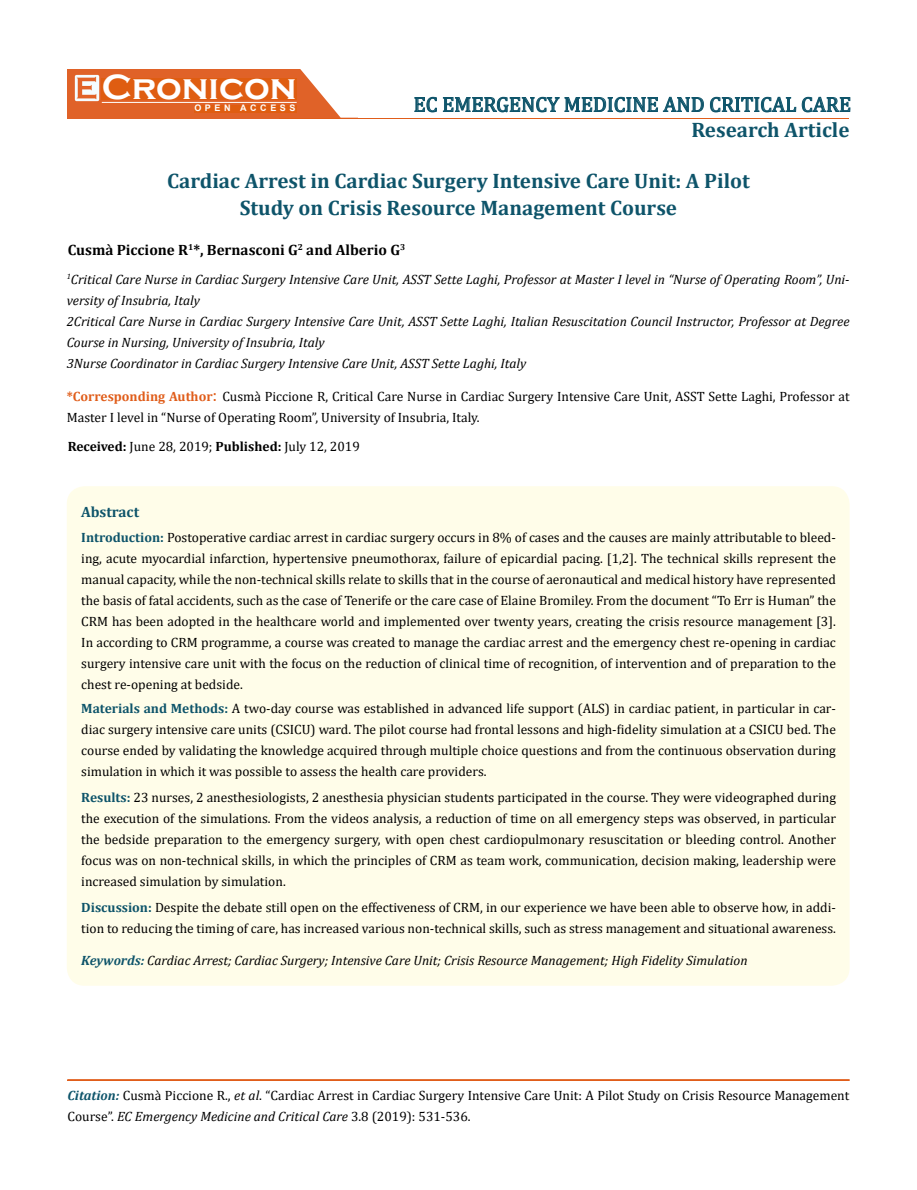
<style>
.page{position:relative;width:917px;height:1190px;background:#fff}
.page>*{position:absolute;margin:0;border:0;box-sizing:border-box;transform-origin:0 0}
.t1{font:700 36px "Copperplate Gothic";color:#fff}
.t2{font:700 21px/27px "Cambria";color:#0e546a;text-align:center}
.t3{font:21px "Cambria";color:#0e546a}
.t4{font:700 15px "Cambria";color:#000}
.t5{font:700 15px "Cambria";color:#0e546a}
.t6{font:13.5px/21px "Cambria";color:#000}
.t7{font:italic 13.5px/21px "Cambria";color:#000}
.t8{font:700 9px "Arial";letter-spacing:.4em;color:#fff}
.s1{font-weight:700;color:#e05d1a}
.s2{font-size:18px;color:#e05d1a}
.s3{font-weight:700}
.s4{font-weight:700;color:#0e546a}
.s5{font-weight:700;font-style:italic;color:#0e546a}
.s6{font-style:italic}
</style>
<div class="page">
<div style="left:67px;top:70px;width:290px;height:49px;background:#e06228"></div>
<svg style="left:300px;top:69px;width:58px;height:49px"></svg>
<img style="left:75px;top:75px;width:24px;height:26px">
<div style="left:102px;top:79px;width:195px;height:21px;background:#df5d11"></div>
<div style="left:194px;top:105px;width:103px;height:7px;background:#df5d11"></div>
<svg style="left:414px;top:97px;width:436px;height:15px"></svg>
<hr style="left:102px;top:102px;width:194px;height:1px;background:#fff">
<hr style="left:279px;top:118px;width:569px;height:1px;background:#e05d1a">
<hr style="left:67px;top:1080px;width:782px;height:1px;background:#e05d1a">
<div style="left:67px;top:1079px;width:782px;height:1px;border:1px solid #e05d1a"></div>
<div style="left:67px;top:486px;width:782px;height:499px;background:#fffde9;border-radius:18px"></div>
<h1 class="t1" style="left:102px;top:68px;width:196px">Cronicon</h1>
<p class="t8" style="left:194px;top:102px;width:103px">OPEN ACCESS</p>
<h2 class="t3" style="left:413px;top:92px;width:439px">EC EMERGENCY MEDICINE AND CRITICAL CARE</h2>
<h2 class="t2" style="left:691px;top:116px;width:160px">Research Article</h2>
<h2 class="t2" style="left:167px;top:166px;width:584px">Cardiac Arrest in Cardiac Surgery Intensive Care Unit: A Pilot<br>Study on Crisis Resource Management Course</h2>
<p class="t4" style="left:68px;top:239px;width:339px">Cusmà Piccione R<sup>1</sup>*, Bernasconi G<sup>2</sup> and Alberio G<sup>3</sup></p>
<p class="t7" style="left:67px;top:268px;width:784px"><sup>1</sup>Critical Care Nurse in Cardiac Surgery Intensive Care Unit, ASST Sette Laghi, Professor at Master I level in “Nurse of Operating Room”, Uni&shy;versity of Insubria, Italy<br>2Critical Care Nurse in Cardiac Surgery Intensive Care Unit, ASST Sette Laghi, Italian Resuscitation Council Instructor, Professor at Degree Course in Nursing, University of Insubria, Italy<br>3Nurse Coordinator in Cardiac Surgery Intensive Care Unit, ASST Sette Laghi, Italy</p>
<p class="t6" style="left:67px;top:385px;width:784px"><span class="s1">*Corresponding Author</span><span class="s2">:</span> Cusmà Piccione R, Critical Care Nurse in Cardiac Surgery Intensive Care Unit, ASST Sette Laghi, Professor at<br>Master I level in “Nurse of Operating Room”, University of Insubria, Italy.</p>
<p class="t6" style="left:68px;top:436px;width:294px"><span class="s3">Received:</span> June 28, 2019; <span class="s3">Published:</span> July 12, 2019</p>
<p class="t5" style="left:81px;top:501px;width:60px">Abstract</p>
<p class="t6" style="left:81px;top:526px;width:756px;text-align:justify"><span class="s4">Introduction:</span> Postoperative cardiac arrest in cardiac surgery occurs in 8% of cases and the causes are mainly attributable to bleed&shy;ing, acute myocardial infarction, hypertensive pneumothorax, failure of epicardial pacing. [1,2]. The technical skills represent the manual capacity, while the non-technical skills relate to skills that in the course of aeronautical and medical history have represented the basis of fatal accidents, such as the case of Tenerife or the care case of Elaine Bromiley. From the document “To Err is Human” the CRM has been adopted in the healthcare world and implemented over twenty years, creating the crisis resource management [3].<br>In according to CRM programme, a course was created to manage the cardiac arrest and the emergency chest re-opening in cardiac surgery intensive care unit with the focus on the reduction of clinical time of recognition, of intervention and of preparation to the chest re-opening at bedside.</p>
<p class="t6" style="left:81px;top:697px;width:756px;text-align:justify"><span class="s4">Materials and Methods:</span> A two-day course was established in advanced life support (ALS) in cardiac patient, in particular in car&shy;diac surgery intensive care units (CSICU) ward. The pilot course had frontal lessons and high-fidelity simulation at a CSICU bed. The course ended by validating the knowledge acquired through multiple choice questions and from the continuous observation during simulation in which it was possible to assess the health care providers.</p>
<p class="t6" style="left:81px;top:786px;width:756px;text-align:justify"><span class="s4">Results:</span> 23 nurses, 2 anesthesiologists, 2 anesthesia physician students participated in the course. They were videographed during the execution of the simulations. From the videos analysis, a reduction of time on all emergency steps was observed, in particular the bedside preparation to the emergency surgery, with open chest cardiopulmonary resuscitation or bleeding control. Another focus was on non-technical skills, in which the principles of CRM as team work, communication, decision making, leadership were increased simulation by simulation.</p>
<p class="t6" style="left:81px;top:896px;width:756px"><span class="s4">Discussion:</span> Despite the debate still open on the effectiveness of CRM, in our experience we have been able to observe how, in addi&shy;tion to reducing the timing of care, has increased various non-technical skills, such as stress management and situational awareness.</p>
<p class="t7" style="left:81px;top:949px;width:667px"><span class="s4">Keywords:</span> Cardiac Arrest; Cardiac Surgery; Intensive Care Unit; Crisis Resource Management; High Fidelity Simulation</p>
<p class="t6" style="left:67px;top:1084px;width:783px"><span class="s5">Citation:</span> Cusmà Piccione R., <span class="s6">et al</span>. “Cardiac Arrest in Cardiac Surgery Intensive Care Unit: A Pilot Study on Crisis Resource Management<br>Course”. <span class="s6">EC Emergency Medicine and Critical Care</span> 3.8 (2019): 531-536.</p>
</div>
